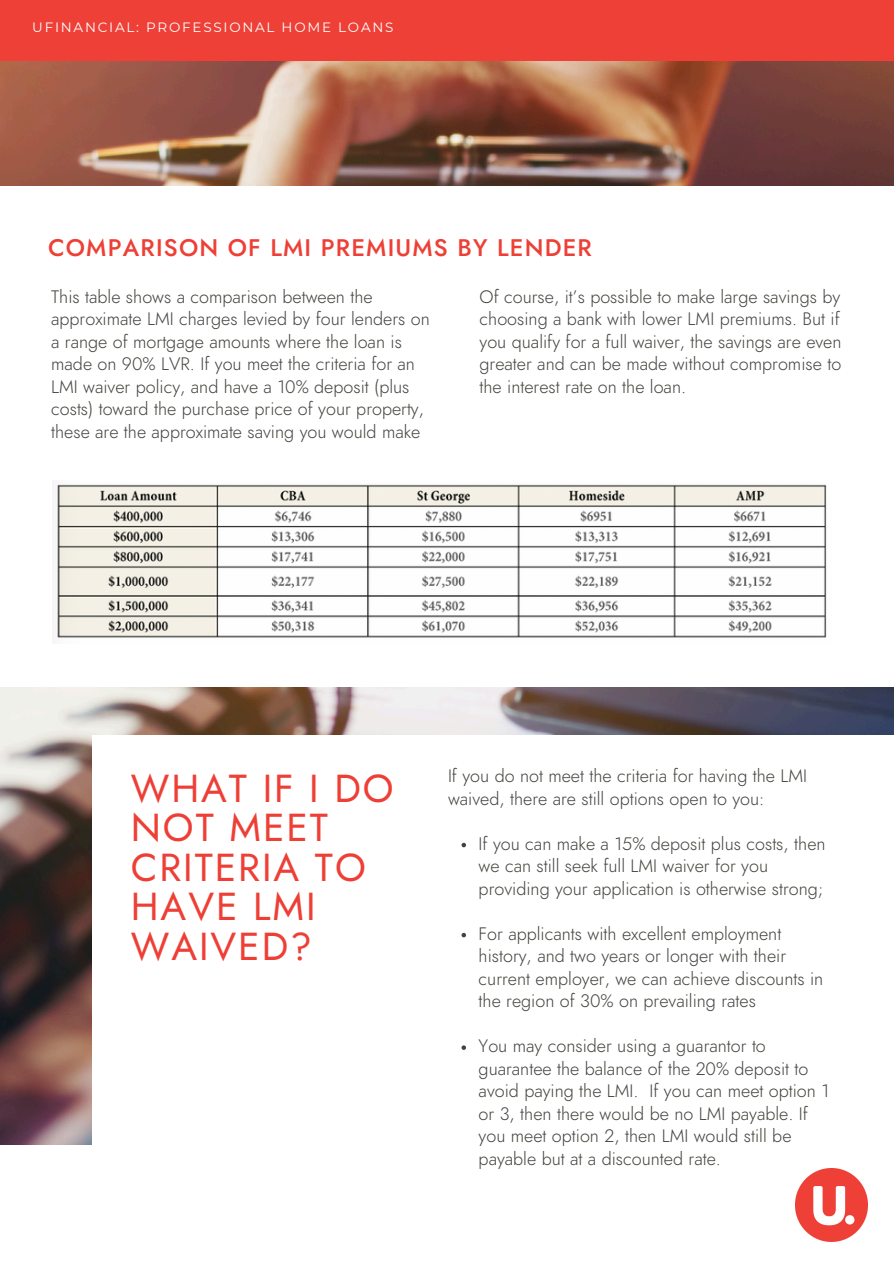
<style>
.page{position:relative;width:894px;height:1264px;background:#fff}
.page>*{position:absolute;margin:0;border:0;box-sizing:border-box;transform-origin:0 0}
.t1{font:italic 39px/39.3px "Renner";letter-spacing:.05em;color:#ee3f36}
.t2{font:italic 500 24px "Renner";letter-spacing:.05em;color:#ee3f36}
.t3{font:italic 300 18px/22.5px "Renner";color:#43443e}
.t4{font:13.5px "Montserrat";letter-spacing:.13em;color:#fff}
</style>
<div class="page">
<img style="left:0;top:61px;width:893px;height:1083px">
<div style="left:0;top:186px;width:893px;height:500px;background:#fff"></div>
<div style="left:93px;top:735px;width:800px;height:470px;background:#fff"></div>
<div style="left:0;top:0;width:893px;height:61px;background:#ee4037"></div>
<img style="left:52px;top:484px;width:775px;height:154px">
<img style="left:795px;top:1168px;width:71px;height:72px">
<svg style="left:461px;top:842px;width:5px;height:5px"></svg>
<svg style="left:461px;top:932px;width:5px;height:5px"></svg>
<svg style="left:461px;top:1045px;width:5px;height:4px"></svg>
<p class="t4" style="left:32px;top:19px;width:362px">UFINANCIAL: PROFESSIONAL HOME LOANS</p>
<h3 class="t2" style="left:48px;top:237px;width:545px">COMPARISON OF LMI PREMIUMS BY LENDER</h3>
<h3 class="t3" style="left:51px;top:286px;width:380px">This table shows a comparison between the approximate LMI charges levied by four lenders on a range of mortgage amounts where the loan is made on 90% LVR. If you meet the criteria for an LMI waiver policy, and have a 10% deposit (plus costs) toward the purchase price of your property, these are the approximate saving you would make</h3>
<p class="t3" style="left:479px;top:286px;width:363px;text-align:justify">Of course, it’s possible to make large savings by choosing a bank with lower LMI premiums. But if you qualify for a full waiver, the savings are even greater and can be made without compromise to the interest rate on the loan.</p>
<p class="t1" style="left:131px;top:769px;width:264px">WHAT IF I DO<br>NOT MEET<br>CRITERIA TO<br>HAVE LMI<br>WAIVED?</p>
<h1 class="t3" style="left:448px;top:765px;width:360px">If you do not meet the criteria for having the LMI waived, there are still options open to you:</h1>
<h3 class="t3" style="left:478px;top:833px;width:348px">If you can make a 15% deposit plus costs, then we can still seek full LMI waiver for you providing your application is otherwise strong;</h3>
<p class="t3" style="left:478px;top:923px;width:346px">For applicants with excellent employment history, and two years or longer with their current employer, we can achieve discounts in the region of 30% on prevailing rates</p>
<p class="t3" style="left:478px;top:1035px;width:352px">You may consider using a guarantor to guarantee the balance of the 20% deposit to avoid paying the LMI. If you can meet option 1 or 3, then there would be no LMI payable. If you meet option 2, then LMI would still be payable but at a discounted rate.</p>
</div>
